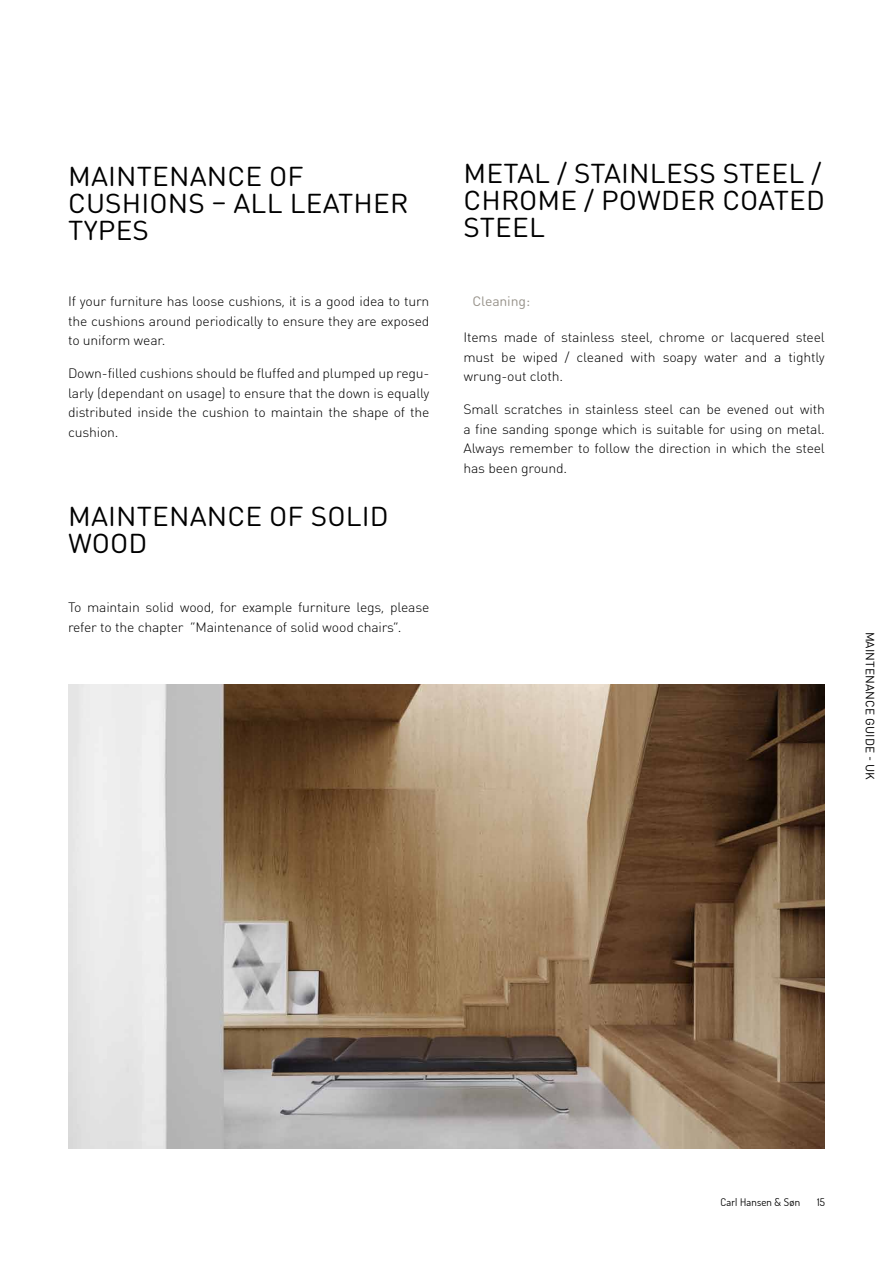
<style>
.page{position:relative;width:893px;height:1263px;background:#fff}
.page>*{position:absolute;margin:0;border:0;box-sizing:border-box;transform-origin:0 0}
.t1{font:27px/27px "DIN Round Pro";letter-spacing:.005em;color:#000}
.t2{font:300 13.5px/19.5px "DIN Round Pro";letter-spacing:-.01em;color:#000;text-align:justify}
.t3{font:13.5px "DIN Round Pro";letter-spacing:-.01em;color:#98938b}
.t4{font:12px "DIN Round Pro";letter-spacing:.005em;color:#000}
.t5{font:10.5px "Dosis";letter-spacing:.02em;color:#000}
</style>
<div class="page">
<img style="left:68px;top:685px;width:757px;height:463px">
<h1 class="t1" style="left:68px;top:162px;width:342px">MAINTENANCE OF<br>CUSH IONS – ALL LEATH ER<br>TYPES</h1>
<p class="t2" style="left:68px;top:291px;width:363px">If your furniture has loose cushions, it is a good idea to turn the cushions around periodically to ensure they are exposed to uniform wear.</p>
<p class="t2" style="left:68px;top:363px;width:363px">Down-filled cushions should be fluffed and plumped up regu&shy;larly (dependant on usage) to ensure that the down is equally distributed inside the cushion to maintain the shape of the cushion.</p>
<h1 class="t1" style="left:68px;top:502px;width:19px">MAINTENANCE</h1>
<h1 class="t1" style="left:269px;top:502px;width:121px">OF SOLID</h1>
<h1 class="t1" style="left:68px;top:529px;width:81px">WOO D</h1>
<p class="t2" style="left:68px;top:597px;width:363px">To maintain solid wood, for example furniture legs, please refer to the chapter “Maintenance of solid wood chairs”.</p>
<h1 class="t1" style="left:464px;top:159px;width:363px">METAL / STAINLESS STEEL /<br>CHROME / POWDER COATED<br>STEE</h1>
<h1 class="t1" style="left:529px;top:213px;width:17px">L</h1>
<p class="t3" style="left:472px;top:292px;width:59px">CLEANING:</p>
<p class="t2" style="left:463px;top:327px;width:363px">Items made of stainless steel, chrome or lacquered steel must be wiped / cleaned with soapy water and a tightly wrung-out cloth.</p>
<p class="t2" style="left:463px;top:399px;width:363px">Small scratches in stainless steel can be evened out with a fine sanding sponge which is suitable for using on metal.<br>Always remember to follow the direction in which the steel has been ground.</p>
<p class="t4" style="left:878px;top:631px;width:150px;rotate:90deg">MAINTENANCE GUIDE - UK</p>
<p class="t5" style="left:720px;top:1195px;width:81px">Carl Hansen &amp; Søn</p>
<p class="t5" style="left:817px;top:1195px;width:9px">15</p>
</div>
